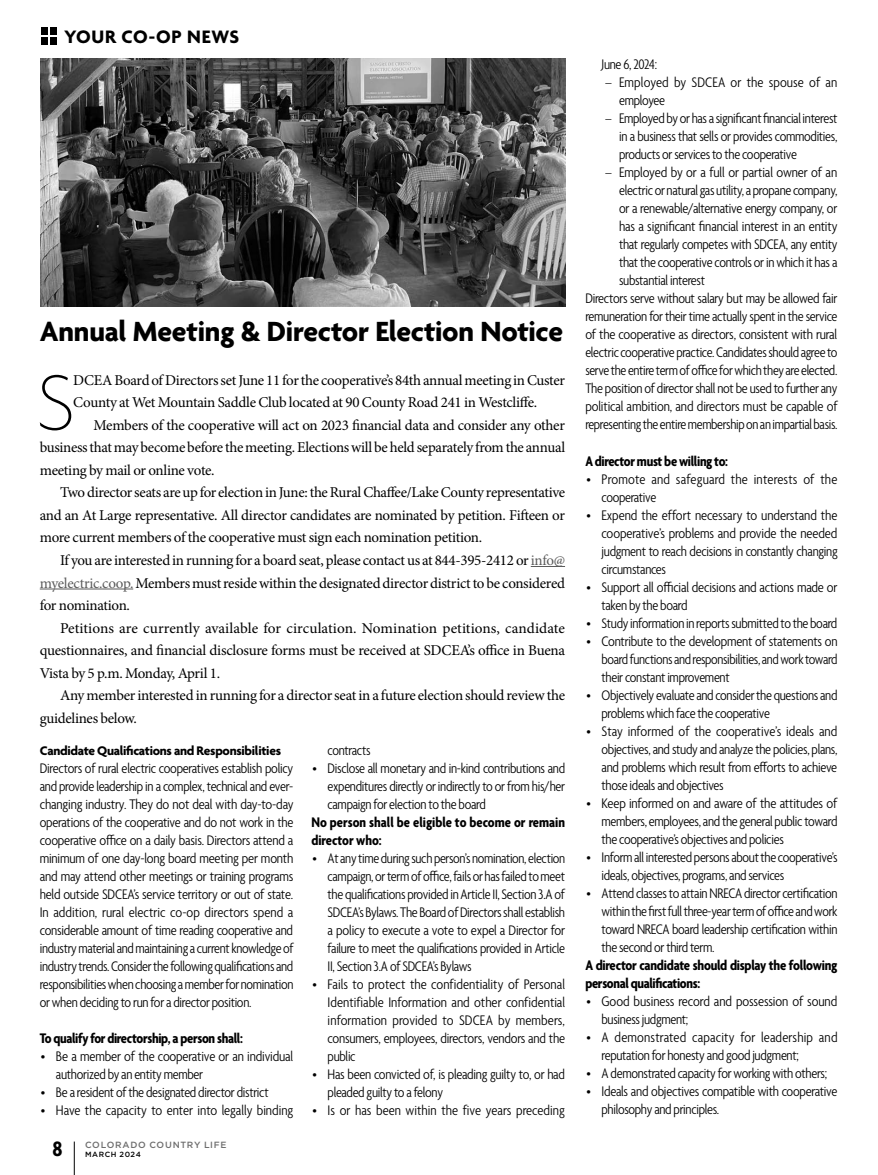
<style>
.page{position:relative;width:878px;height:1175px;background:#fff}
.page>*{position:absolute;margin:0;border:0;box-sizing:border-box;transform-origin:0 0}
.t1{font:100 85.5px "Agenda";color:#000}
.t2{font:700 30px "Agenda";letter-spacing:-.01em;color:#000}
.t3{font:700 condensed 22.5px "Agenda";color:#000}
.t4{font:700 19.5px "Agenda";letter-spacing:.03em;color:#000}
.t5{font:300 condensed 15px/18px "Agenda";letter-spacing:-.02em;color:#000;text-align:justify}
.t6{font:15px/22.5px "Minion Pro";letter-spacing:-.02em;color:#000;text-align:justify}
.t7{font:700 condensed 15px/18px "Agenda";letter-spacing:-.02em;color:#000}
.t8{font:300 condensed 15px "Agenda";color:#000}
.t9{font:700 condensed 15px/18px "Agenda";color:#000}
.t10{font:300 condensed 15px/18px "Agenda";letter-spacing:.01em;color:#000}
.t11{font:300 condensed 15px/18px "Agenda";letter-spacing:.005em;color:#000}
.t12{font:700 13.5px "Agenda";letter-spacing:-.02em;color:#000}
.t13{font:500 9px "Gotham HTF";letter-spacing:.075em;color:#6d6d6d}
.t14{font:500 7.5px "Gotham HTF";letter-spacing:.075em;color:#000}
.s1{color:#5b5b5b}
</style>
<div class="page">
<hr style="left:530px;top:566px;width:35px;height:1px;background:#5b5b5b">
<hr style="left:40px;top:588px;width:93px;height:1px;background:#5b5b5b">
<img style="left:40px;top:59px;width:525px;height:247px">
<hr style="left:74px;top:1141px;width:1px;height:33px;background:#000">
<div style="left:50px;top:37px;width:7px;height:7px;background:#000"></div>
<div style="left:50px;top:28px;width:7px;height:7px;background:#000"></div>
<div style="left:41px;top:37px;width:7px;height:7px;background:#000"></div>
<div style="left:41px;top:28px;width:7px;height:7px;background:#000"></div>
<h3 class="t4" style="left:64px;top:26px;width:176px">YOUR CO-OP NEWS</h3>
<h2 class="t2" style="left:40px;top:315px;width:525px">Annual Meeting &amp; Director Election Notice</h2>
<h1 class="t1" style="left:36px;top:356px;width:41px">S</h1>
<p class="t6" style="left:73px;top:369px;width:493px">DCEA Board of Directors set June 11 for the cooperative’s 84th annual meeting in Custer<br>County at Wet Mountain Saddle Club located at 90 County Road 241 in Westcliffe.</p>
<p class="t6" style="left:40px;top:414px;width:527px;text-indent:54px">Members of the cooperative will act on 2023 financial data and consider any other business that may become before the meeting. Elections will be held separately from the annual meeting by mail or online vote.</p>
<p class="t6" style="left:40px;top:481px;width:527px;text-indent:20px">Two director seats are up for election in June: the Rural Chaffee/Lake County representative and an At Large representative. All director candidates are nominated by petition. Fifteen or more current members of the cooperative must sign each nomination petition.</p>
<p class="t6" style="left:40px;top:549px;width:527px;text-indent:20px">If you are interested in running for a board seat, please contact us at 844-395-2412 or <span class="s1">info@ myelectric.coop.</span> Members must reside within the designated director district to be considered for nomination.</p>
<p class="t6" style="left:40px;top:616px;width:527px;text-indent:20px">Petitions are currently available for circulation. Nomination petitions, candidate questionnaires, and financial disclosure forms must be received at SDCEA’s office in Buena Vista by 5 p.m. Monday, April 1.</p>
<p class="t6" style="left:40px;top:684px;width:527px;text-indent:20px">Any member interested in running for a director seat in a future election should review the guidelines below.</p>
<p class="t12" style="left:40px;top:743px;width:243px">Candidate Qualifications and Responsibilities</p>
<p class="t5" style="left:40px;top:760px;width:255px">Directors of rural electric cooperatives establish policy and provide leadership in a complex, technical and ever&shy;changing industry. They do not deal with day-to-day operations of the cooperative and do not work in the cooperative office on a daily basis. Directors attend a minimum of one day-long board meeting per month and may attend other meetings or training programs held outside SDCEA’s service territory or out of state.<br>In addition, rural electric co-op directors spend a considerable amount of time reading cooperative and industry material and maintaining a current knowledge of industry trends. Consider the following qualifications and responsibilities when choosing a member for nomination or when deciding to run for a director position.</p>
<p class="t7" style="left:40px;top:1030px;width:205px">To qualify for directorship, a person shall:</p>
<p class="t5" style="left:56px;top:1048px;width:239px;text-indent:-15px">• Be a member of the cooperative or an individual authorized by an entity member</p>
<p class="t5" style="left:41px;top:1084px;width:229px">• Be a resident of the designated director district</p>
<p class="t8" style="left:41px;top:1102px;width:254px">• Have the capacity to enter into legally binding</p>
<p class="t5" style="left:327px;top:742px;width:44px">contracts</p>
<p class="t5" style="left:327px;top:760px;width:239px;text-indent:-15px">• Disclose all monetary and in-kind contributions and expenditures directly or indirectly to or from his/her campaign for election to the board</p>
<p class="t9" style="left:311px;top:814px;width:255px">No person shall be eligible to become or remain director who:</p>
<p class="t5" style="left:327px;top:850px;width:239px;text-indent:-15px">• At any time during such person’s nomination, election campaign, or term of office, fails or has failed to meet the qualifications provided in Article II, Section 3.A of SDCEA’s Bylaws. The Board of Directors shall establish a policy to execute a vote to expel a Director for failure to meet the qualifications provided in Article II, Section 3.A of SDCEA’s Bylaws</p>
<p class="t5" style="left:327px;top:976px;width:239px;text-indent:-15px">• Fails to protect the confidentiality of Personal Identifiable Information and other confidential information provided to SDCEA by members, consumers, employees, directors, vendors and the public</p>
<p class="t5" style="left:327px;top:1066px;width:239px;text-indent:-15px">• Has been convicted of, is pleading guilty to, or had pleaded guilty to a felony</p>
<p class="t8" style="left:312px;top:1102px;width:254px">• Is or has been within the five years preceding</p>
<h3 class="t3" style="left:52px;top:1136px;width:12px">8</h3>
<p class="t13" style="left:85px;top:1140px;width:143px">COLORADO COUNTRY LIFE</p>
<p class="t14" style="left:85px;top:1150px;width:57px">MARCH 2024</p>
<p class="t5" style="left:601px;top:56px;width:57px">June 6, 2024:</p>
<p class="t11" style="left:619px;top:74px;width:220px;text-indent:-14px">– Employed by SDCEA or the spouse of an employee</p>
<p class="t5" style="left:619px;top:110px;width:220px;text-indent:-14px">– Employed by or has a significant financial interest in a business that sells or provides commodities, products or services to the cooperative</p>
<p class="t5" style="left:605px;top:164px;width:233px">– Employed by or a full or partial owner of an</p>
<p class="t5" style="left:619px;top:182px;width:220px">electric or natural gas utility, a propane company,</p>
<p class="t5" style="left:619px;top:200px;width:220px">or a renewable/alternative energy company, or</p>
<p class="t5" style="left:619px;top:218px;width:220px">has a significant financial interest in an entity</p>
<p class="t5" style="left:619px;top:236px;width:220px">that regularly competes with SDCEA, any entity</p>
<p class="t5" style="left:619px;top:254px;width:220px">that the cooperative controls or in which it has a</p>
<p class="t5" style="left:619px;top:272px;width:87px">substantial interest</p>
<p class="t5" style="left:585px;top:290px;width:253px">Directors serve without salary but may be allowed fair</p>
<p class="t5" style="left:585px;top:308px;width:254px">remuneration for their time actually spent in the service</p>
<p class="t5" style="left:585px;top:326px;width:253px">of the cooperative as directors, consistent with rural</p>
<p class="t5" style="left:585px;top:344px;width:254px">electric cooperative practice. Candidates should agree to</p>
<p class="t5" style="left:585px;top:362px;width:253px">serve the entire term of office for which they are elected.</p>
<p class="t5" style="left:585px;top:380px;width:254px">The position of director shall not be used to further any</p>
<p class="t5" style="left:585px;top:398px;width:254px">political ambition, and directors must be capable of</p>
<p class="t5" style="left:585px;top:416px;width:254px">representing the entire membership on an impartial basis.</p>
<p class="t7" style="left:585px;top:452px;width:144px">A director must be willing to:</p>
<p class="t10" style="left:601px;top:470px;width:237px;text-indent:-15px">• Promote and safeguard the interests of the cooperative</p>
<p class="t5" style="left:601px;top:506px;width:237px;text-indent:-15px">• Expend the effort necessary to understand the cooperative’s problems and provide the needed judgment to reach decisions in constantly changing circumstances</p>
<p class="t5" style="left:601px;top:578px;width:237px;text-indent:-15px">• Support all official decisions and actions made or taken by the board</p>
<p class="t5" style="left:586px;top:614px;width:252px">• Study information in reports submitted to the board</p>
<p class="t5" style="left:601px;top:632px;width:237px;text-indent:-15px">• Contribute to the development of statements on board functions and responsibilities, and work toward their constant improvement</p>
<p class="t5" style="left:601px;top:686px;width:237px;text-indent:-15px">• Objectively evaluate and consider the questions and problems which face the cooperative</p>
<p class="t5" style="left:601px;top:722px;width:237px;text-indent:-15px">• Stay informed of the cooperative’s ideals and objectives, and study and analyze the policies, plans, and problems which result from efforts to achieve those ideals and objectives</p>
<p class="t5" style="left:601px;top:794px;width:237px;text-indent:-15px">• Keep informed on and aware of the attitudes of members, employees, and the general public toward the cooperative’s objectives and policies</p>
<p class="t5" style="left:601px;top:848px;width:237px;text-indent:-15px">• Inform all interested persons about the cooperative’s ideals, objectives, programs, and services</p>
<p class="t5" style="left:601px;top:884px;width:237px;text-indent:-15px">• Attend classes to attain NRECA director certification within the first full three-year term of office and work toward NRECA board leadership certification within the second or third term.</p>
<p class="t7" style="left:585px;top:956px;width:253px">A director candidate should display the following personal qualifications:</p>
<p class="t5" style="left:601px;top:992px;width:237px;text-indent:-15px">• Good business record and possession of sound business judgment;</p>
<p class="t5" style="left:601px;top:1028px;width:237px;text-indent:-15px">• A demonstrated capacity for leadership and reputation for honesty and good judgment;</p>
<p class="t5" style="left:586px;top:1064px;width:242px">• A demonstrated capacity for working with others;</p>
<p class="t5" style="left:601px;top:1082px;width:237px;text-indent:-15px">• Ideals and objectives compatible with cooperative philosophy and principles.</p>
</div>
